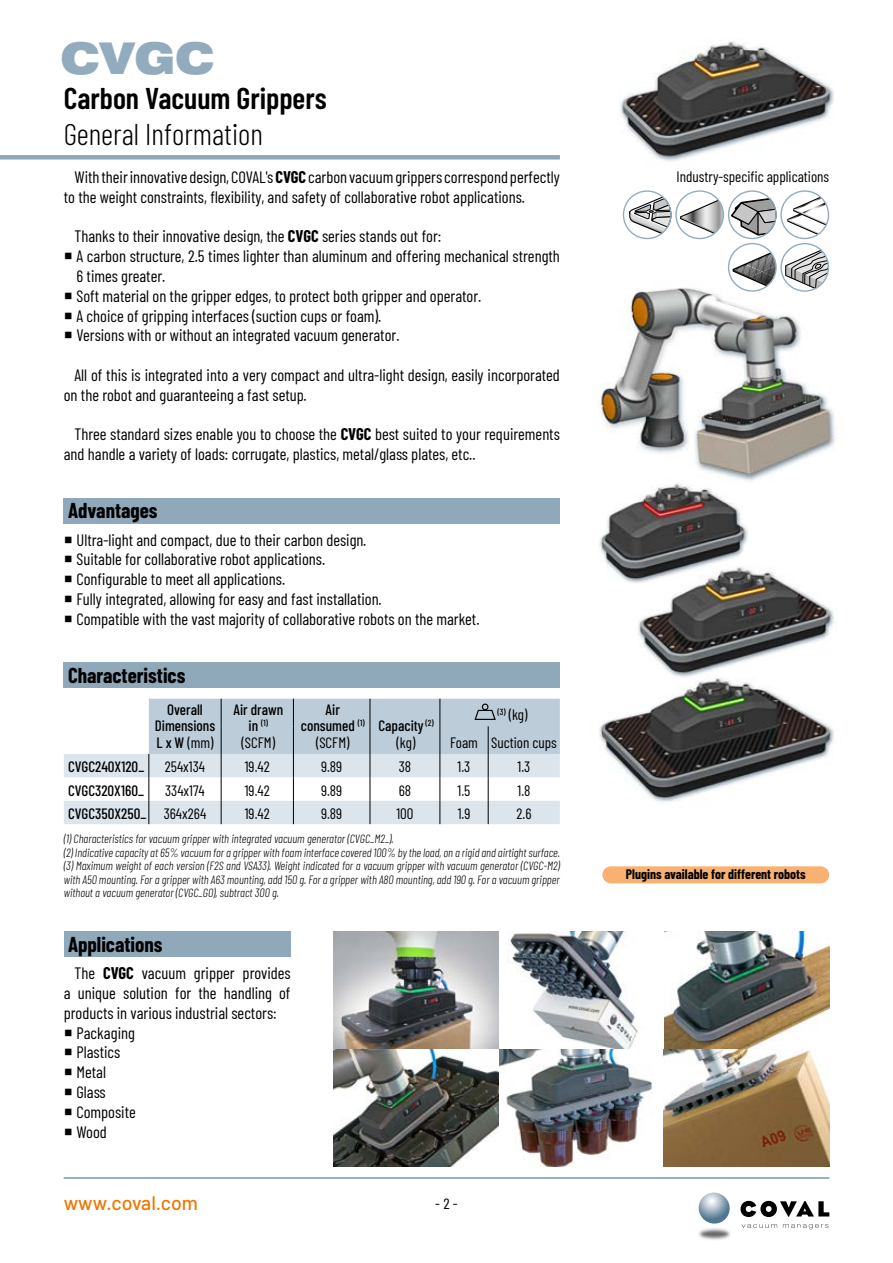
<style>
.page{position:relative;width:893px;height:1263px;background:#fff}
.page>*{position:absolute;margin:0;border:0;box-sizing:border-box;transform-origin:0 0}
.t1{font:900 45px "Pragmatica Ext";color:#92acbe}
.t2{font:600 30px "Barlow Condensed";color:#000}
.t3{font:300 30px "Barlow Condensed";color:#000}
.t4{font:700 21px "Barlow Condensed";color:#000}
.t5{font:500 19.5px "Barlow";color:#ee7601}
.t6{font:16.5px/19.8px "Barlow Condensed";color:#000}
.t7{font:15px/27.6px "Barlow Condensed";color:#000}
.t8{font:500 15px/16.5px "Barlow Condensed";color:#000;text-align:center}
.t9{font:15px "Barlow Condensed";color:#000;scale:1.05 1}
.t10{font:700 13.5px "Barlow Condensed";color:#000}
.t11{font:italic 300 12px/13.5px "Barlow Condensed";color:#000}
.t12{font:500 8.7px "Barlow Condensed";color:#000}
.s1{font-weight:700}
.s2{font-weight:400}
.s3{font-size:15px}
</style>
<div class="page">
<img style="left:620px;top:41px;width:214px;height:121px">
<img style="left:699px;top:1228px;width:31px;height:12px">
<svg style="left:698px;top:1192px;width:32px;height:32px"></svg>
<svg style="left:742px;top:1224px;width:35px;height:4px"></svg>
<svg style="left:783px;top:1224px;width:45px;height:5px"></svg>
<svg style="left:740px;top:1201px;width:89px;height:16px"></svg>
<div style="left:0;top:155px;width:560px;height:5px;background:#8fa8ba"></div>
<img style="left:601px;top:292px;width:234px;height:189px">
<img style="left:599px;top:681px;width:235px;height:121px">
<img style="left:638px;top:572px;width:196px;height:109px">
<img style="left:599px;top:478px;width:153px;height:110px">
<div style="left:602px;top:866px;width:227px;height:17px;background:#f8b170;border-radius:9px"></div>
<hr style="left:64px;top:1177px;width:765px;height:2px;background:#92acbe">
<div style="left:64px;top:498px;width:496px;height:25px;background:#8fa8ba"></div>
<div style="left:64px;top:662px;width:496px;height:26px;background:#8fa8ba"></div>
<div style="left:64px;top:931px;width:227px;height:26px;background:#8fa8ba"></div>
<svg style="left:623px;top:190px;width:206px;height:102px"></svg>
<img style="left:333px;top:931px;width:496px;height:235px">
<svg style="left:64px;top:699px;width:496px;height:125px"></svg>
<div style="left:482px;top:703px;width:6px;height:7px;border:1px solid #000;border-radius:50%"></div>
<h1 class="t1" style="left:60px;top:29px;width:156px">CVGC</h1>
<h2 class="t2" style="left:64px;top:77px;width:264px">Carbon Vacuum Grippers</h2>
<h2 class="t3" style="left:64px;top:113px;width:201px">General Information</h2>
<p class="t6" style="left:64px;top:166px;width:498px;text-indent:11px">With their innovative design, COVAL's <span class="s1">CVGC</span> carbon vacuum grippers correspond perfectly to the weight constraints, flexibility, and safety of collaborative robot applications.</p>
<p class="t6" style="left:74px;top:225px;width:487px">Thanks to their innovative design, the <span class="s1">CVGC</span> series stands out for:<br>A carbon structure, 2.5 times lighter than aluminum and offering mechanical strength 6 times greater.<br>Soft material on the gripper edges, to protect both gripper and operator.<br>A choice of gripping interfaces (suction cups or foam).<br>Versions with or without an integrated vacuum generator.</p>
<p class="t6" style="left:64px;top:364px;width:498px;text-indent:11px">All of this is integrated into a very compact and ultra-light design, easily incorporated on the robot and guaranteeing a fast setup.</p>
<p class="t6" style="left:64px;top:423px;width:498px;text-indent:11px">Three standard sizes enable you to choose the <span class="s1">CVGC</span> best suited to your requirements and handle a variety of loads: corrugate, plastics, metal/glass plates, etc..</p>
<p class="t4" style="left:68px;top:495px;width:91px">Advantages</p>
<p class="t6" style="left:77px;top:529px;width:404px">Ultra-light and compact, due to their carbon design.<br>Suitable for collaborative robot applications.<br>Configurable to meet all applications.<br>Fully integrated, allowing for easy and fast installation.<br>Compatible with the vast majority of collaborative robots on the market.</p>
<p class="t4" style="left:68px;top:660px;width:119px">Characteristics</p>
<p class="t8" style="left:155px;top:700px;width:62px">Overall<br>Dimensions<br>L x W <span class="s2">(mm)</span></p>
<p class="t8" style="left:234px;top:700px;width:51px">Air drawn</p>
<p class="t12" style="left:249px;top:717px;width:21px"><span class="s3">in</span> (1)</p>
<p class="t7" style="left:242px;top:727px;width:35px">(SCFM)</p>
<p class="t8" style="left:301px;top:700px;width:65px">Air consumed <sup>(1) </sup><span class="s2">(SCFM)</span></p>
<p class="t8" style="left:378px;top:716px;width:57px">Capacity <sup>(2) </sup><span class="s2">(kg)</span></p>
<p class="t7" style="left:450px;top:700px;width:108px;text-indent:47px"><sup>(3)</sup> (kg)<br>Foam Suction cups</p>
<p class="t8" style="left:68px;top:754px;width:80px;line-height:23.4px;text-align:left">CVGC240X120_<br>CVGC320X160_<br>CVGC350X250_</p>
<p class="t7" style="left:165px;top:752px;width:42px">254x134</p>
<p class="t7" style="left:245px;top:752px;width:26px">19.42</p>
<p class="t7" style="left:321px;top:752px;width:23px">9.89</p>
<p class="t7" style="left:399px;top:752px;width:14px">38</p>
<p class="t7" style="left:458px;top:752px;width:14px">1.3</p>
<p class="t7" style="left:518px;top:752px;width:14px">1.3</p>
<p class="t7" style="left:165px;top:775px;width:41px">334x174</p>
<p class="t7" style="left:245px;top:775px;width:26px">19.42</p>
<p class="t7" style="left:321px;top:775px;width:23px">9.89</p>
<p class="t7" style="left:399px;top:775px;width:14px">68</p>
<p class="t7" style="left:458px;top:775px;width:14px">1.5</p>
<p class="t7" style="left:517px;top:775px;width:15px">1.8</p>
<p class="t7" style="left:164px;top:799px;width:44px">364x264</p>
<p class="t7" style="left:245px;top:799px;width:26px">19.42</p>
<p class="t7" style="left:321px;top:799px;width:23px">9.89</p>
<p class="t7" style="left:396px;top:799px;width:19px">100</p>
<p class="t7" style="left:458px;top:799px;width:14px">1.9</p>
<p class="t7" style="left:516px;top:799px;width:17px">2.6</p>
<p class="t11" style="left:64px;top:831px;width:498px">(1) Characteristics for vacuum gripper with integrated vacuum generator (CVGC_M2_).<br>(2) Indicative capacity at 65% vacuum for a gripper with foam interface covered 100% by the load, on a rigid and airtight surface. (3) Maximum weight of each version (F2S and VSA33). Weight indicated for a vacuum gripper with vacuum generator (CVGC-M2) with A50 mounting. For a gripper with A63 mounting, add 150 g. For a gripper with A80 mounting, add 190 g. For a vacuum gripper without a vacuum generator (CVGC_GO), subtract 300 g.</p>
<p class="t4" style="left:68px;top:929px;width:96px">Applications</p>
<p class="t6" style="left:74px;top:962px;width:218px">The <span class="s1">CVGC</span> vacuum gripper provides</p>
<p class="t6" style="left:64px;top:982px;width:228px">a unique solution for the handling of</p>
<p class="t6" style="left:64px;top:1002px;width:214px">products in various industrial sectors:</p>
<p class="t6" style="left:77px;top:1021px;width:60px">Packaging</p>
<p class="t6" style="left:77px;top:1041px;width:45px">Plastics</p>
<p class="t6" style="left:77px;top:1061px;width:31px">Metal</p>
<p class="t6" style="left:77px;top:1081px;width:31px">Glass</p>
<p class="t6" style="left:77px;top:1101px;width:61px">Composite</p>
<p class="t6" style="left:77px;top:1120px;width:32px">Wood</p>
<p class="t5" style="left:64px;top:1188px;width:136px">www.coval.com</p>
<p class="t9" style="left:435px;top:1193px;width:23px">- 2 -</p>
<p class="t7" style="left:677px;top:162px;width:154px">Industry-specific applications</p>
<p class="t10" style="left:626px;top:864px;width:181px">Plugins available for different robots</p>
</div>
